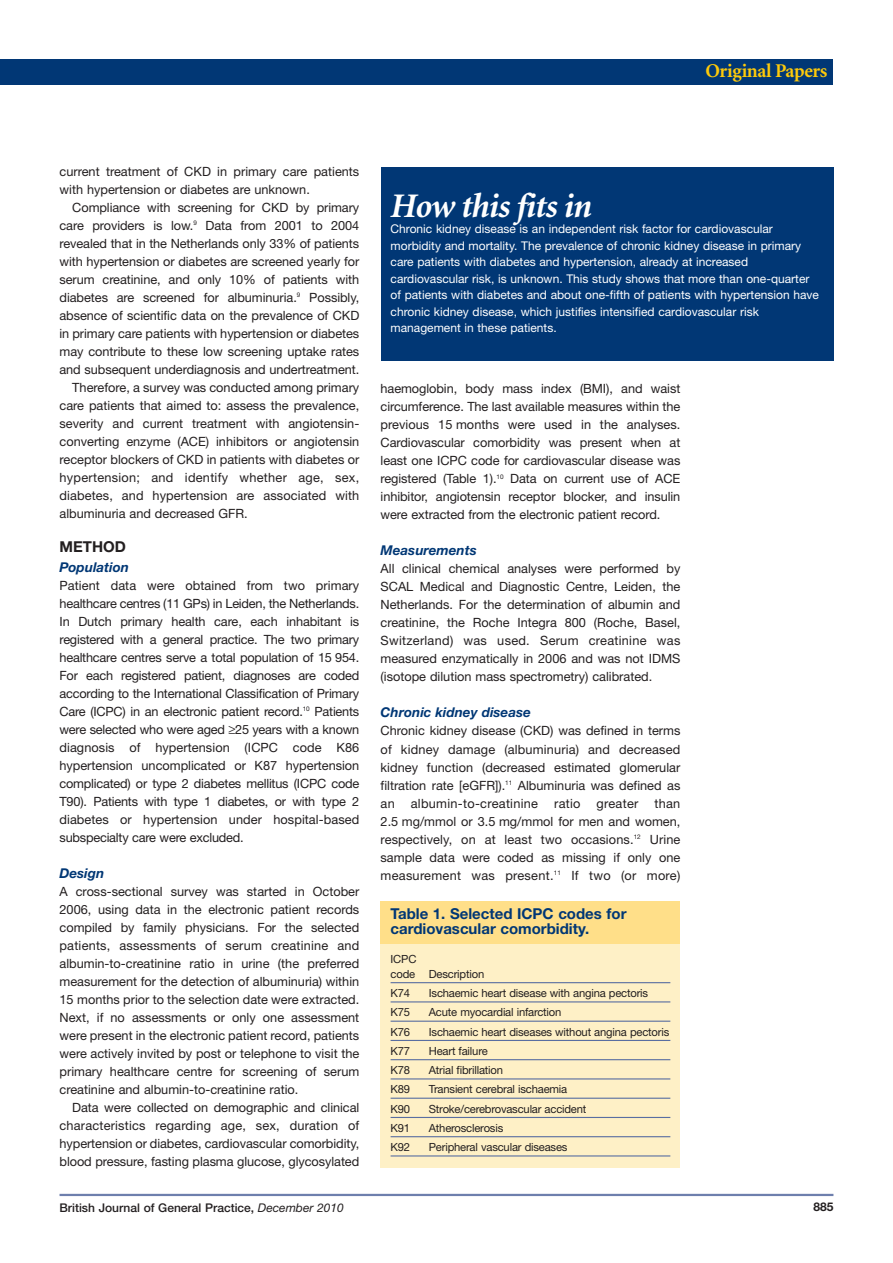
<style>
.page{position:relative;width:893px;height:1263px;background:#fff}
.page>*{position:absolute;margin:0;border:0;box-sizing:border-box;transform-origin:0 0}
.t1{font:italic 700 34.5px "Minion";letter-spacing:-.03em;color:#fff}
.t2{font:700 19.5px "Minion";letter-spacing:-.02em;color:#feca0a}
.t3{font:700 15px/15px "Helvetica Neue";color:#013775}
.t4{font:700 15px "Helvetica Neue";color:#231f20}
.t5{font:italic 700 13.5px "Helvetica Neue";color:#013775}
.t6{font:12.75px/18px "Helvetica Neue";color:#231f20;text-align:justify}
.t7{font:12.75px "Helvetica Neue";letter-spacing:.02em;color:#231f20}
.t8{font:12px/16.5px "Helvetica Neue";color:#fff}
.t9{font:500 12px "Helvetica Neue";color:#231f20}
.t10{font:700 12px "Helvetica Neue";color:#231f20}
.t11{font:11.25px/15px "Helvetica Neue";letter-spacing:-.015em;color:#231f20}
.s1{font-weight:400;font-style:italic}
</style>
<div class="page">
<hr style="left:60px;top:1194px;width:773px;height:2px;background:#6e7fad">
<div style="left:381px;top:167px;width:452px;height:193px;background:#013775"></div>
<div style="left:0;top:60px;width:833px;height:25px;background:#013775"></div>
<div style="left:381px;top:901px;width:299px;height:266px;background:#fef0c6"></div>
<hr style="left:391px;top:982px;width:279px;height:1px;background:#596ea1">
<hr style="left:391px;top:1001px;width:279px;height:1px;background:#596ea1">
<hr style="left:391px;top:1020px;width:279px;height:2px;background:#596ea1">
<hr style="left:391px;top:1040px;width:279px;height:1px;background:#596ea1">
<hr style="left:391px;top:1059px;width:279px;height:1px;background:#596ea1">
<hr style="left:391px;top:1078px;width:279px;height:1px;background:#596ea1">
<hr style="left:391px;top:1098px;width:279px;height:1px;background:#596ea1">
<hr style="left:391px;top:1117px;width:279px;height:1px;background:#596ea1">
<hr style="left:391px;top:1136px;width:279px;height:1px;background:#596ea1">
<hr style="left:391px;top:1155px;width:279px;height:1px;background:#596ea1">
<div style="left:381px;top:901px;width:299px;height:43px;background:#ffdf89"></div>
<h2 class="t2" style="left:705px;top:63px;width:124px">Original Papers</h2>
<p class="t6" style="left:60px;top:164px;width:301px">current treatment of CKD in primary care patients with hypertension or diabetes are unknown.</p>
<p class="t6" style="left:72px;top:200px;width:288px">Compliance with screening for CKD by primary</p>
<p class="t6" style="left:60px;top:218px;width:301px">care providers is low.<sup>9</sup> Data from 2001 to 2004</p>
<p class="t6" style="left:60px;top:236px;width:301px">revealed that in the Netherlands only 33% of patients</p>
<p class="t6" style="left:60px;top:254px;width:301px">with hypertension or diabetes are screened yearly for</p>
<p class="t6" style="left:60px;top:272px;width:301px">serum creatinine, and only 10% of patients with</p>
<p class="t6" style="left:60px;top:290px;width:301px">diabetes are screened for albuminuria.<sup>9</sup> Possibly,</p>
<p class="t6" style="left:60px;top:308px;width:301px">absence of scientific data on the prevalence of CKD</p>
<p class="t6" style="left:60px;top:326px;width:301px">in primary care patients with hypertension or diabetes</p>
<p class="t6" style="left:60px;top:344px;width:301px">may contribute to these low screening uptake rates</p>
<p class="t6" style="left:60px;top:362px;width:301px">and subsequent underdiagnosis and undertreatment.</p>
<p class="t6" style="left:72px;top:380px;width:289px">Therefore, a survey was conducted among primary</p>
<p class="t6" style="left:60px;top:398px;width:301px">care patients that aimed to: assess the prevalence,</p>
<p class="t6" style="left:60px;top:416px;width:301px">severity and current treatment with angiotensin-</p>
<p class="t6" style="left:60px;top:434px;width:301px">converting enzyme (ACE) inhibitors or angiotensin</p>
<p class="t6" style="left:60px;top:452px;width:301px">receptor blockers of CKD in patients with diabetes or</p>
<p class="t7" style="left:60px;top:473px;width:301px">hypertension; and identify whether age, sex,</p>
<p class="t6" style="left:60px;top:488px;width:301px">diabetes, and hypertension are associated with</p>
<p class="t6" style="left:60px;top:506px;width:190px">albuminuria and decreased GFR.</p>
<p class="t4" style="left:60px;top:542px;width:68px">METHOD</p>
<p class="t5" style="left:60px;top:562px;width:71px">Population</p>
<p class="t6" style="left:60px;top:578px;width:301px">Patient data were obtained from two primary healthcare centres (11 GPs) in Leiden, the Netherlands.<br>In Dutch primary health care, each inhabitant is registered with a general practice. The two primary healthcare centres serve a total population of 15 954.<br>For each registered patient, diagnoses are coded according to the International Classification of Primary Care (ICPC) in an electronic patient record.<sup>10</sup> Patients were selected who were aged ≥25 years with a known diagnosis of hypertension (ICPC code K86 hypertension uncomplicated or K87 hypertension complicated) or type 2 diabetes mellitus (ICPC code T90). Patients with type 1 diabetes, or with type 2 diabetes or hypertension under hospital-based subspecialty care were excluded.</p>
<p class="t5" style="left:60px;top:868px;width:46px">Design</p>
<p class="t6" style="left:60px;top:884px;width:301px">A cross-sectional survey was started in October 2006, using data in the electronic patient records compiled by family physicians. For the selected patients, assessments of serum creatinine and albumin-to-creatinine ratio in urine (the preferred measurement for the detection of albuminuria) within 15 months prior to the selection date were extracted.<br>Next, if no assessments or only one assessment were present in the electronic patient record, patients were actively invited by post or telephone to visit the primary healthcare centre for screening of serum creatinine and albumin-to-creatinine ratio.</p>
<p class="t6" style="left:60px;top:1100px;width:301px;text-indent:13px">Data were collected on demographic and clinical characteristics regarding age, sex, duration of hypertension or diabetes, cardiovascular comorbidity, blood pressure, fasting plasma glucose, glycosylated</p>
<p class="t9" style="left:60px;top:1203px;width:286px">British Journal of General Practice, <span class="s1">December 2010</span></p>
<h1 class="t1" style="left:391px;top:192px;width:203px">How this fits in</h1>
<p class="t8" style="left:391px;top:222px;width:430px">Chronic kidney disease is an independent risk factor for cardiovascular morbidity and mortality. The prevalence of chronic kidney disease in primary care patients with diabetes and hypertension, already at increased cardiovascular risk, is unknown. This study shows that more than one-quarter of patients with diabetes and about one-fifth of patients with hypertension have chronic kidney disease, which justifies intensified cardiovascular risk management in these patients.</p>
<p class="t6" style="left:381px;top:381px;width:301px">haemoglobin, body mass index (BMI), and waist circumference. The last available measures within the previous 15 months were used in the analyses.<br>Cardiovascular comorbidity was present when at least one ICPC code for cardiovascular disease was registered (Table 1).<sup>10</sup> Data on current use of ACE inhibitor, angiotensin receptor blocker, and insulin were extracted from the electronic patient record.</p>
<p class="t5" style="left:381px;top:546px;width:98px">Measurements</p>
<p class="t6" style="left:381px;top:561px;width:301px">All clinical chemical analyses were performed by SCAL Medical and Diagnostic Centre, Leiden, the Netherlands. For the determination of albumin and creatinine, the Roche Integra 800 (Roche, Basel, Switzerland) was used. Serum creatinine was measured enzymatically in 2006 and was not IDMS (isotope dilution mass spectrometry) calibrated.</p>
<p class="t5" style="left:381px;top:708px;width:152px">Chronic kidney disease</p>
<p class="t6" style="left:381px;top:723px;width:301px">Chronic kidney disease (CKD) was defined in terms of kidney damage (albuminuria) and decreased kidney function (decreased estimated glomerular filtration rate [eGFR]).<sup>11</sup> Albuminuria was defined as an</p>
<p class="t6" style="left:381px;top:795px;width:301px;text-indent:274px">than 2.5 mg/mmol or 3.5 mg/mmol for men and women, respectively, on at least two occasions.<sup>12</sup> Urine sample data were coded as missing if only one measurement was present.<sup>11</sup> If two (or more)</p>
<p class="t7" style="left:411px;top:798px;width:129px">albumin-to-creatinine</p>
<p class="t6" style="left:554px;top:795px;width:28px">ratio</p>
<p class="t7" style="left:597px;top:798px;width:43px">greater</p>
<p class="t3" style="left:391px;top:908px;width:237px">Table 1. Selected ICPC codes for cardiovascular comorbidity.</p>
<p class="t11" style="left:391px;top:952px;width:95px">ICPC<br>code Description</p>
<p class="t11" style="left:391px;top:987px;width:21px">K74</p>
<p class="t11" style="left:429px;top:987px;width:221px">Ischaemic heart disease with angina pectoris</p>
<p class="t11" style="left:391px;top:1006px;width:21px">K75</p>
<p class="t11" style="left:429px;top:1006px;width:134px">Acute myocardial infarction</p>
<p class="t11" style="left:391px;top:1025px;width:21px">K76</p>
<p class="t11" style="left:429px;top:1025px;width:242px">Ischaemic heart diseases without angina pectoris</p>
<p class="t11" style="left:391px;top:1044px;width:21px">K77</p>
<p class="t11" style="left:429px;top:1044px;width:60px">Heart failure</p>
<p class="t11" style="left:391px;top:1064px;width:21px">K78</p>
<p class="t11" style="left:429px;top:1064px;width:76px">Atrial fibrillation</p>
<p class="t11" style="left:391px;top:1083px;width:21px">K89</p>
<p class="t11" style="left:429px;top:1083px;width:140px">Transient cerebral ischaemia</p>
<p class="t11" style="left:391px;top:1102px;width:21px">K90</p>
<p class="t11" style="left:429px;top:1102px;width:159px">Stroke/cerebrovascular accident</p>
<p class="t11" style="left:391px;top:1121px;width:21px">K91</p>
<p class="t11" style="left:429px;top:1121px;width:76px">Atherosclerosis</p>
<p class="t11" style="left:391px;top:1141px;width:21px">K92</p>
<p class="t11" style="left:429px;top:1141px;width:140px">Peripheral vascular diseases</p>
<p class="t10" style="left:813px;top:1202px;width:22px">885</p>
</div>
